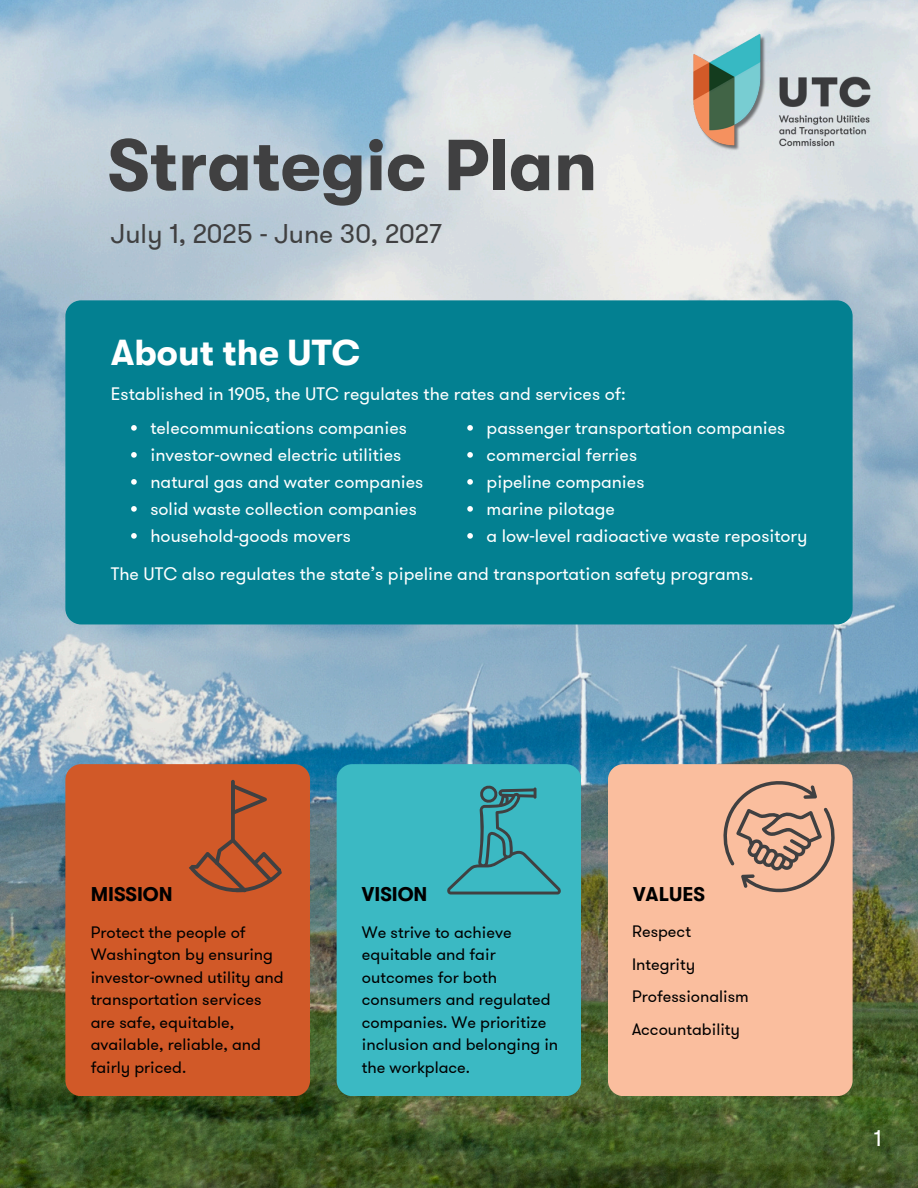
<style>
.page{position:relative;width:918px;height:1188px;background:#fff}
.page>*{position:absolute;margin:0;border:0;box-sizing:border-box;transform-origin:0 0}
.t1{font:700 72px "GT Walsheim";color:#404041}
.t2{font:700 36px "GT Walsheim";color:#fff}
.t3{font:27px "GT Walsheim";color:#404041}
.t4{font:22.5px "GT Walsheim";color:#fff}
.t5{font:700 19.8px "GT Walsheim";color:#000}
.t6{font:18px "GT Walsheim";color:#fff}
.t7{font:16.5px/22.5px "GT Walsheim";color:#000}
</style>
<div class="page">
<img style="left:0;top:0;width:918px;height:1188px">
<img style="left:637px;top:0;width:186px;height:186px">
<img style="left:770px;top:5px;width:148px;height:178px">
<div style="left:65px;top:764px;width:245px;height:332px;background:#d15928;border-radius:16px"></div>
<div style="left:337px;top:764px;width:244px;height:332px;background:#3bb9c3;border-radius:16px"></div>
<div style="left:608px;top:764px;width:245px;height:332px;background:#fabe9e;border-radius:16px"></div>
<div style="left:65px;top:300px;width:788px;height:324px;background:#038091"></div>
<svg style="left:447px;top:785px;width:114px;height:110px"></svg>
<svg style="left:231px;top:780px;width:4px;height:62px"></svg>
<svg style="left:231px;top:784px;width:36px;height:31px"></svg>
<svg style="left:189px;top:830px;width:93px;height:62px"></svg>
<svg style="left:723px;top:781px;width:112px;height:111px"></svg>
<svg style="left:467px;top:425px;width:6px;height:6px"></svg>
<svg style="left:467px;top:452px;width:6px;height:6px"></svg>
<svg style="left:467px;top:479px;width:6px;height:6px"></svg>
<svg style="left:467px;top:506px;width:6px;height:6px"></svg>
<svg style="left:467px;top:533px;width:6px;height:6px"></svg>
<svg style="left:131px;top:425px;width:6px;height:6px"></svg>
<svg style="left:131px;top:452px;width:6px;height:6px"></svg>
<svg style="left:131px;top:479px;width:6px;height:6px"></svg>
<svg style="left:131px;top:506px;width:6px;height:6px"></svg>
<svg style="left:131px;top:533px;width:6px;height:6px"></svg>
<p class="t1" style="left:108px;top:125px;width:491px">Strategic Plan</p>
<h3 class="t3" style="left:111px;top:217px;width:332px">July 1, 2025 - June 30, 2027</h3>
<p class="t2" style="left:111px;top:333px;width:251px">About the UTC</p>
<p class="t6" style="left:111px;top:383px;width:516px">Established in 1905, the UTC regulates the rates and services of:</p>
<p class="t6" style="left:487px;top:416px;width:300px">passenger transportation companies</p>
<h5 class="t6" style="left:487px;top:443px;width:152px">commercial ferries</h5>
<p class="t6" style="left:487px;top:470px;width:159px">pipeline companies</p>
<p class="t6" style="left:487px;top:497px;width:130px">marine pilotage</p>
<p class="t6" style="left:487px;top:524px;width:322px">a low-level radioactive waste repository</p>
<p class="t6" style="left:150px;top:416px;width:258px">telecommunications companies</p>
<p class="t6" style="left:150px;top:443px;width:252px">investor-owned electric utilities</p>
<p class="t6" style="left:150px;top:470px;width:274px">natural gas and water companies</p>
<p class="t6" style="left:150px;top:497px;width:268px">solid waste collection companies</p>
<p class="t6" style="left:150px;top:524px;width:202px">household-goods movers</p>
<p class="t6" style="left:111px;top:563px;width:644px">The UTC also regulates the state’s pipeline and transportation safety programs.</p>
<h2 class="t5" style="left:91px;top:883px;width:84px">MISSION</h2>
<h5 class="t7" style="left:91px;top:921px;width:195px">Protect the people of<br>Washington by ensuring investor-owned utility and transportation services are safe, equitable, available, reliable, and fairly priced.</h5>
<p class="t5" style="left:362px;top:883px;width:67px">VISION</p>
<p class="t7" style="left:362px;top:921px;width:198px">We strive to achieve equitable and fair outcomes for both consumers and regulated companies. We prioritize inclusion and belonging in the workplace.</p>
<p class="t5" style="left:633px;top:883px;width:73px">VALUES</p>
<p class="t7" style="left:632px;top:920px;width:60px">Respect</p>
<p class="t7" style="left:632px;top:953px;width:65px">Integrity</p>
<p class="t7" style="left:632px;top:985px;width:118px">Professionalism</p>
<p class="t7" style="left:632px;top:1018px;width:109px">Accountability</p>
<p class="t4" style="left:874px;top:1124px;width:9px">1</p>
</div>
